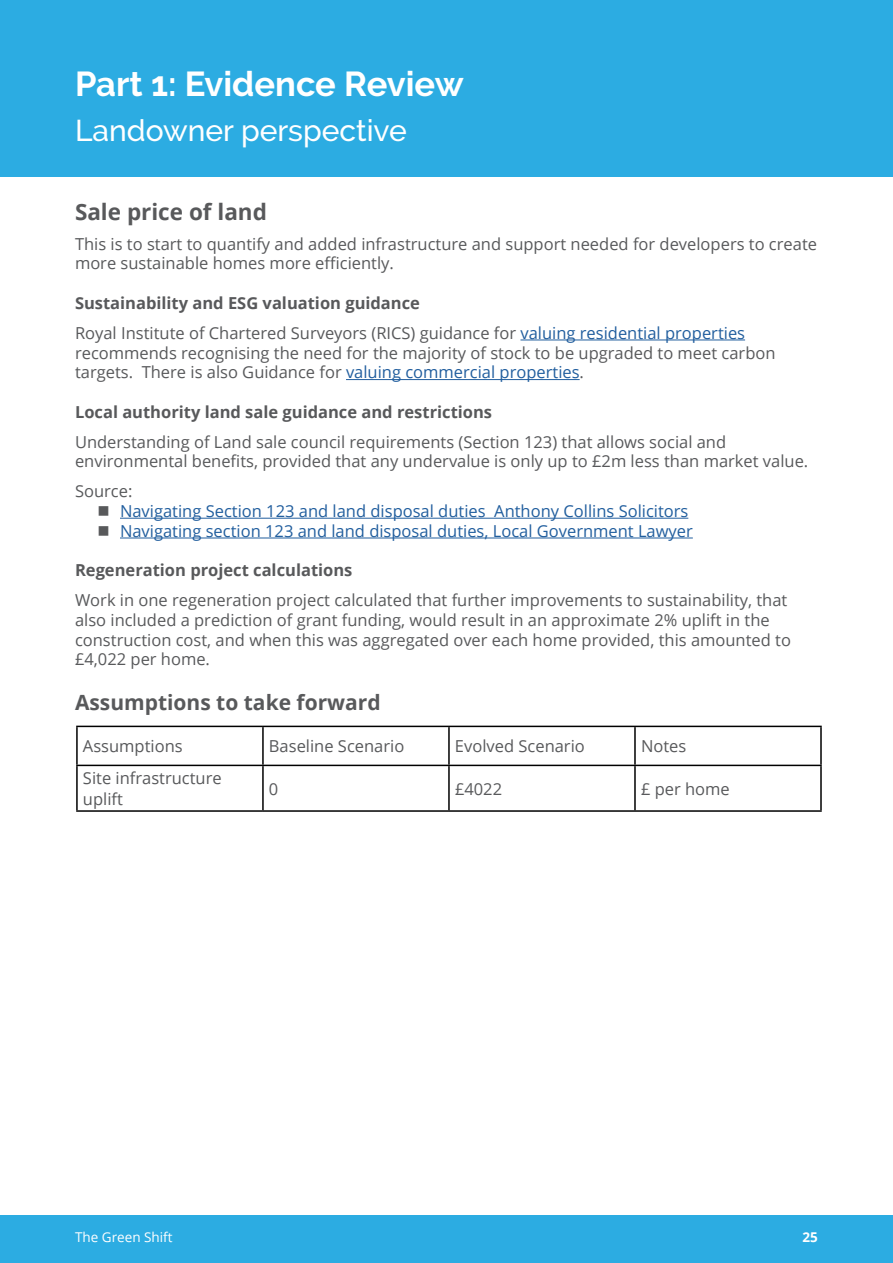
<style>
.page{position:relative;width:893px;height:1263px;background:#fff}
.page>*{position:absolute;margin:0;border:0;box-sizing:border-box;transform-origin:0 0}
.t1{font:700 34.5px "Raleway";color:#fff}
.t2{font:500 30px "Raleway";color:#fff}
.t3{font:700 22.5px "Open Sans";color:#58595b}
.t4{font:700 21px "Open Sans";color:#58595b}
.t5{font:16.5px/19.8px "Open Sans";color:#58595b}
.t6{font:16.5px/19.8px "Open Sans";color:#215e9e}
.t7{font:700 16.5px "Open Sans";color:#58595b}
.t8{font:13.5px "Open Sans";color:#fff}
.t9{font:700 13.5px "Open Sans";color:#fff}
.s1{font-weight:700}
.s2{color:#215e9e}
</style>
<div class="page">
<div style="left:0;top:1215px;width:893px;height:48px;background:#2cace2"></div>
<div style="left:0;top:0;width:893px;height:177px;background:#2cace2"></div>
<hr style="left:520px;top:340px;width:225px;height:1px;background:#215e9e">
<hr style="left:346px;top:379px;width:234px;height:1px;background:#215e9e">
<hr style="left:120px;top:518px;width:568px;height:1px;background:#215e9e">
<hr style="left:120px;top:538px;width:573px;height:1px;background:#215e9e">
<hr style="left:76px;top:726px;width:187px;height:1px;background:#000">
<hr style="left:76px;top:727px;width:2px;height:38px;background:#000">
<hr style="left:263px;top:726px;width:186px;height:1px;background:#000">
<hr style="left:262px;top:727px;width:2px;height:38px;background:#000">
<hr style="left:449px;top:726px;width:186px;height:1px;background:#000">
<hr style="left:448px;top:727px;width:2px;height:38px;background:#000">
<hr style="left:635px;top:726px;width:187px;height:1px;background:#000">
<hr style="left:634px;top:727px;width:2px;height:38px;background:#000">
<hr style="left:820px;top:727px;width:2px;height:38px;background:#000">
<hr style="left:76px;top:765px;width:187px;height:1px;background:#000">
<hr style="left:76px;top:766px;width:2px;height:44px;background:#000">
<hr style="left:263px;top:765px;width:186px;height:1px;background:#000">
<hr style="left:262px;top:766px;width:2px;height:44px;background:#000">
<hr style="left:449px;top:765px;width:186px;height:1px;background:#000">
<hr style="left:448px;top:766px;width:2px;height:44px;background:#000">
<hr style="left:635px;top:765px;width:187px;height:1px;background:#000">
<hr style="left:634px;top:766px;width:2px;height:44px;background:#000">
<hr style="left:820px;top:766px;width:2px;height:44px;background:#000">
<hr style="left:76px;top:810px;width:187px;height:2px;background:#000">
<hr style="left:263px;top:810px;width:186px;height:2px;background:#000">
<hr style="left:449px;top:810px;width:186px;height:2px;background:#000">
<hr style="left:635px;top:810px;width:187px;height:2px;background:#000">
<h1 class="t1" style="left:75px;top:64px;width:390px">Part 1: Evidence Review</h1>
<h2 class="t2" style="left:75px;top:114px;width:333px">Landowner perspective</h2>
<h3 class="t3" style="left:75px;top:196px;width:193px">Sale price of land</h3>
<p class="t5" style="left:75px;top:233px;width:744px">This is to start to quantify and added infrastructure and support needed for developers to create more sustainable homes more efficiently.</p>
<p class="t5" style="left:75px;top:288px;width:672px;line-height:29.7px"><span class="s1">Sustainability and ESG valuation guidance<br></span>Royal Institute of Chartered Surveyors (RICS) guidance for <span class="s2">valuing residential properties</span></p>
<p class="t5" style="left:75px;top:342px;width:702px">recommends recognising the need for the majority of stock to be upgraded to meet carbon targets. There is also Guidance for <span class="s2">valuing commercial properties</span>.</p>
<p class="t7" style="left:75px;top:400px;width:419px">Local authority land sale guidance and restrictions</p>
<p class="t5" style="left:75px;top:431px;width:735px">Understanding of Land sale council requirements (Section 123) that allows social and environmental benefits, provided that any undervalue is only up to £2m less than market value.</p>
<p class="t5" style="left:75px;top:481px;width:59px">Source:</p>
<p class="t6" style="left:120px;top:501px;width:574px">Navigating Section 123 and land disposal duties Anthony Collins Solicitors<br>Navigating section 123 and land disposal duties, Local Government Lawyer</p>
<p class="t7" style="left:75px;top:559px;width:279px">Regeneration project calculations</p>
<p class="t5" style="left:75px;top:590px;width:717px">Work in one regeneration project calculated that further improvements to sustainability, that also included a prediction of grant funding, would result in an approximate 2% uplift in the construction cost, and when this was aggregated over each home provided, this amounted to £4,022 per home.</p>
<p class="t4" style="left:75px;top:688px;width:307px">Assumptions to take forward</p>
<p class="t5" style="left:83px;top:736px;width:101px">Assumptions</p>
<p class="t5" style="left:269px;top:736px;width:137px">Baseline Scenario</p>
<p class="t5" style="left:455px;top:736px;width:131px">Evolved Scenario</p>
<p class="t5" style="left:641px;top:736px;width:47px">Notes</p>
<p class="t5" style="left:83px;top:767px;width:140px;line-height:21px">Site infrastructure uplift</p>
<p class="t5" style="left:269px;top:778px;width:11px">0</p>
<p class="t5" style="left:455px;top:778px;width:49px">£4022</p>
<p class="t5" style="left:641px;top:778px;width:90px">£ per home</p>
<p class="t8" style="left:75px;top:1228px;width:99px">The Green Shift</p>
<p class="t9" style="left:803px;top:1228px;width:17px">25</p>
</div>
